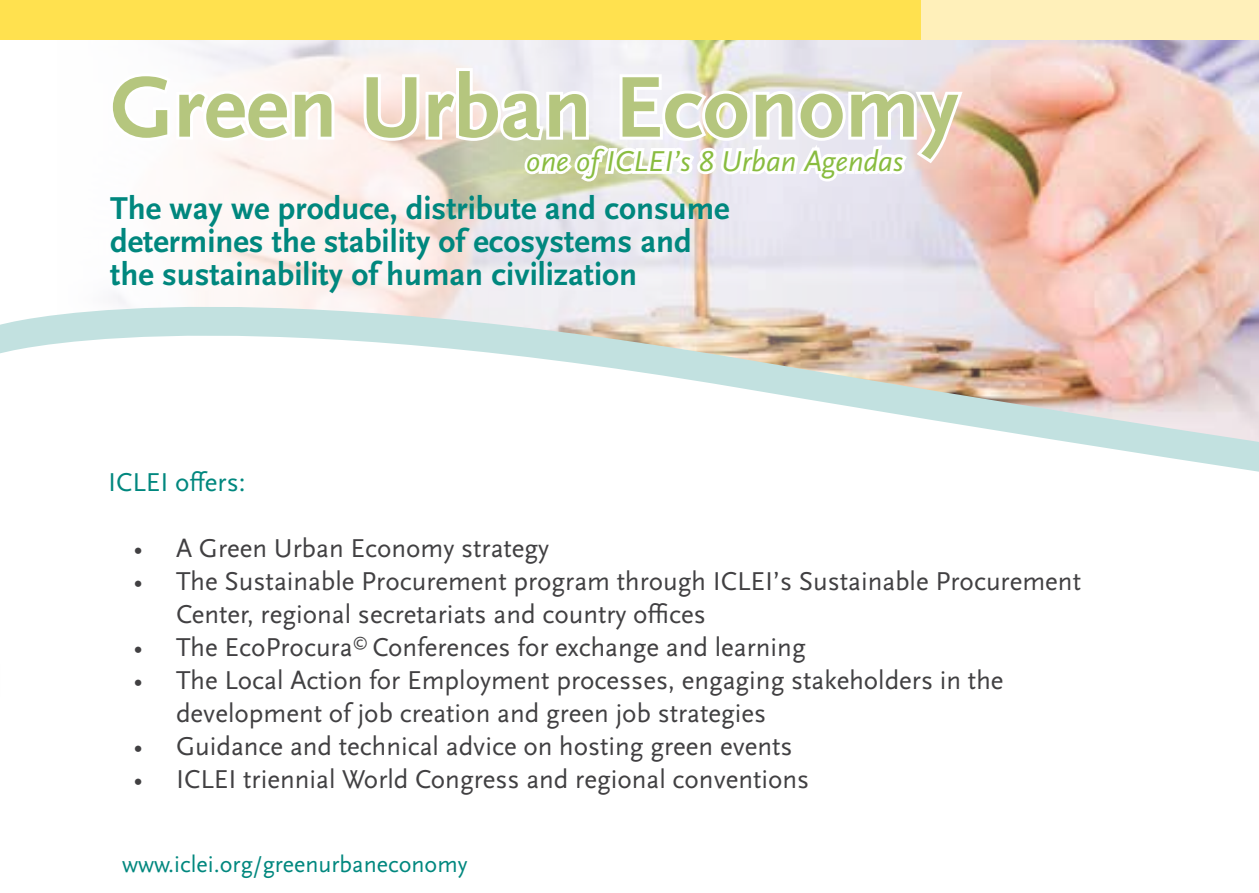
<style>
.page{position:relative;width:1259px;height:893px;background:#fff}
.page>*{position:absolute;margin:0;border:0;box-sizing:border-box;transform-origin:0 0}
.t1{font:700 90px "Scala Sans Pro";color:#b5c67e}
.t2{font:700 33px/33px "Scala Sans Pro";color:#00877e}
.t3{font:italic 30px "Scala Sans Pro";color:#89bc40}
.t4{font:27px/33px "Scala Sans Pro";color:#414042}
.t5{font:27px "Scala Sans Pro";color:#00877e}
.t6{font:24px "Scala Sans Pro";color:#00877e}
</style>
<div class="page">
<img style="left:185px;top:40px;width:1074px;height:227px">
<svg style="left:113px;top:267px;width:1146px;height:29px"></svg>
<svg style="left:0;top:296px;width:1259px;height:176px"></svg>
<svg style="left:185px;top:69px;width:152px;height:75px"></svg>
<div style="left:896px;top:0;width:363px;height:40px;background:#fff0ba"></div>
<div style="left:0;top:0;width:920px;height:40px;background:#ffe14f"></div>
<svg style="left:360px;top:65px;width:606px;height:131px"></svg>
<h1 class="t1" style="left:110px;top:54px;width:850px">Green Urban Economy</h1>
<p class="t3" style="left:526px;top:143px;width:378px">one of ICLEI’s 8 Urban Agendas</p>
<p class="t2" style="left:110px;top:191px;width:621px">The way we produce, distribute and consume determines the stability of ecosystems and the sustainability of human civilization</p>
<p class="t5" style="left:108px;top:467px;width:139px">ICLEI offers:</p>
<p class="t4" style="left:134px;top:532px;width:417px">• A Green Urban Economy strategy</p>
<p class="t4" style="left:176px;top:565px;width:906px;text-indent:-43px">• The Sustainable Procurement program through ICLEI’s Sustainable Procurement<br>Center, regional secretariats and country offices</p>
<p class="t4" style="left:134px;top:631px;width:673px">• The EcoProcura<sup>©</sup> Conferences for exchange and learning</p>
<p class="t4" style="left:176px;top:664px;width:829px;text-indent:-43px">• The Local Action for Employment processes, engaging stakeholders in the development of job creation and green job strategies</p>
<p class="t4" style="left:134px;top:730px;width:660px">• Guidance and technical advice on hosting green events</p>
<p class="t4" style="left:134px;top:763px;width:677px">• ICLEI triennial World Congress and regional conventions</p>
<p class="t6" style="left:122px;top:850px;width:347px">www.iclei.org/greenurbaneconomy</p>
</div>
